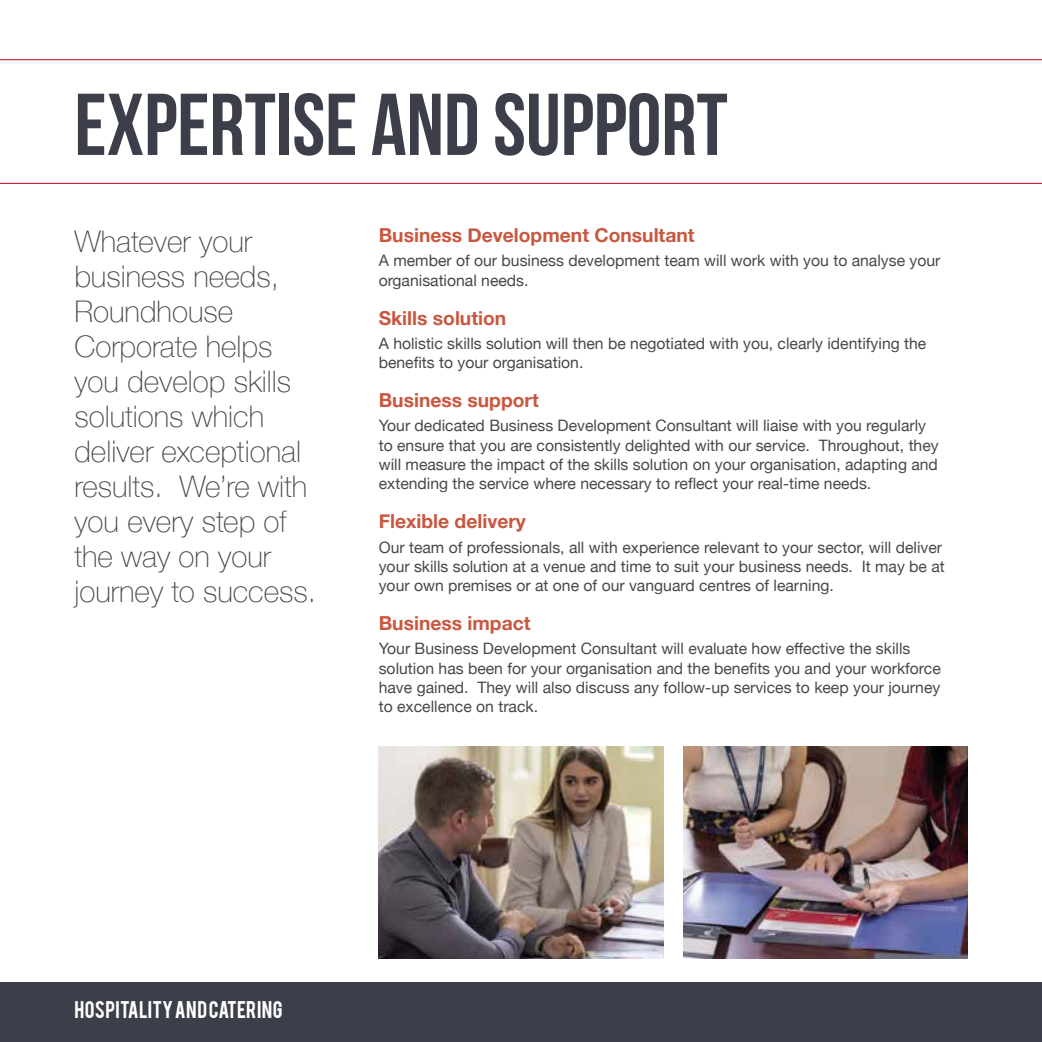
<style>
.page{position:relative;width:1042px;height:1042px;background:#fff}
.page>*{position:absolute;margin:0;border:0;box-sizing:border-box;transform-origin:0 0}
.t1{font:87.5px "Bebas Neue";color:#3c3f4a}
.t2{font:100 29.75px/35px "Helvetica Neue";color:#484848}
.t3{font:700 19.25px "Helvetica Neue";color:#c9573f}
.t4{font:18.9px "Bebas";letter-spacing:.015em;color:#fff}
.t5{font:15.75px/19.2px "Helvetica Neue";color:#484848}
</style>
<div class="page">
<svg style="left:0;top:60px;width:1042px;height:124px"></svg>
<div style="left:0;top:982px;width:1042px;height:60px;background:#3c3f4a"></div>
<img style="left:379px;top:747px;width:284px;height:212px">
<img style="left:683px;top:747px;width:284px;height:212px">
<h1 class="t1" style="left:74px;top:77px;width:655px">EXPERTISE AND SUPPORT</h1>
<h2 class="t2" style="left:74px;top:223px;width:243px">Whatever your business needs,<br>Roundhouse<br>Corporate helps you develop skills solutions which deliver exceptional results. We’re with you every step of the way on your journey to success.</h2>
<p class="t3" style="left:379px;top:220px;width:317px">Business Development Consultant</p>
<p class="t5" style="left:379px;top:252px;width:563px">A member of our business development team will work with you to analyse your organisational needs.</p>
<p class="t3" style="left:379px;top:303px;width:129px">Skills solution</p>
<p class="t5" style="left:379px;top:334px;width:549px">A holistic skills solution will then be negotiated with you, clearly identifying the benefits to your organisation.</p>
<p class="t3" style="left:379px;top:385px;width:162px">Business support</p>
<p class="t5" style="left:379px;top:417px;width:561px">Your dedicated Business Development Consultant will liaise with you regularly to ensure that you are consistently delighted with our service. Throughout, they will measure the impact of the skills solution on your organisation, adapting and extending the service where necessary to reflect your real-time needs.</p>
<p class="t3" style="left:379px;top:506px;width:149px">Flexible delivery</p>
<p class="t5" style="left:379px;top:538px;width:568px">Our team of professionals, all with experience relevant to your sector, will deliver your skills solution at a venue and time to suit your business needs. It may be at your own premises or at one of our vanguard centres of learning.</p>
<p class="t3" style="left:379px;top:608px;width:153px">Business impact</p>
<p class="t5" style="left:379px;top:640px;width:563px">Your Business Development Consultant will evaluate how effective the skills solution has been for your organisation and the benefits you and your workforce have gained. They will also discuss any follow-up services to keep your journey to excellence on track.</p>
<p class="t4" style="left:74px;top:996px;width:210px">HOSPITALITY AND CATERING</p>
</div>
